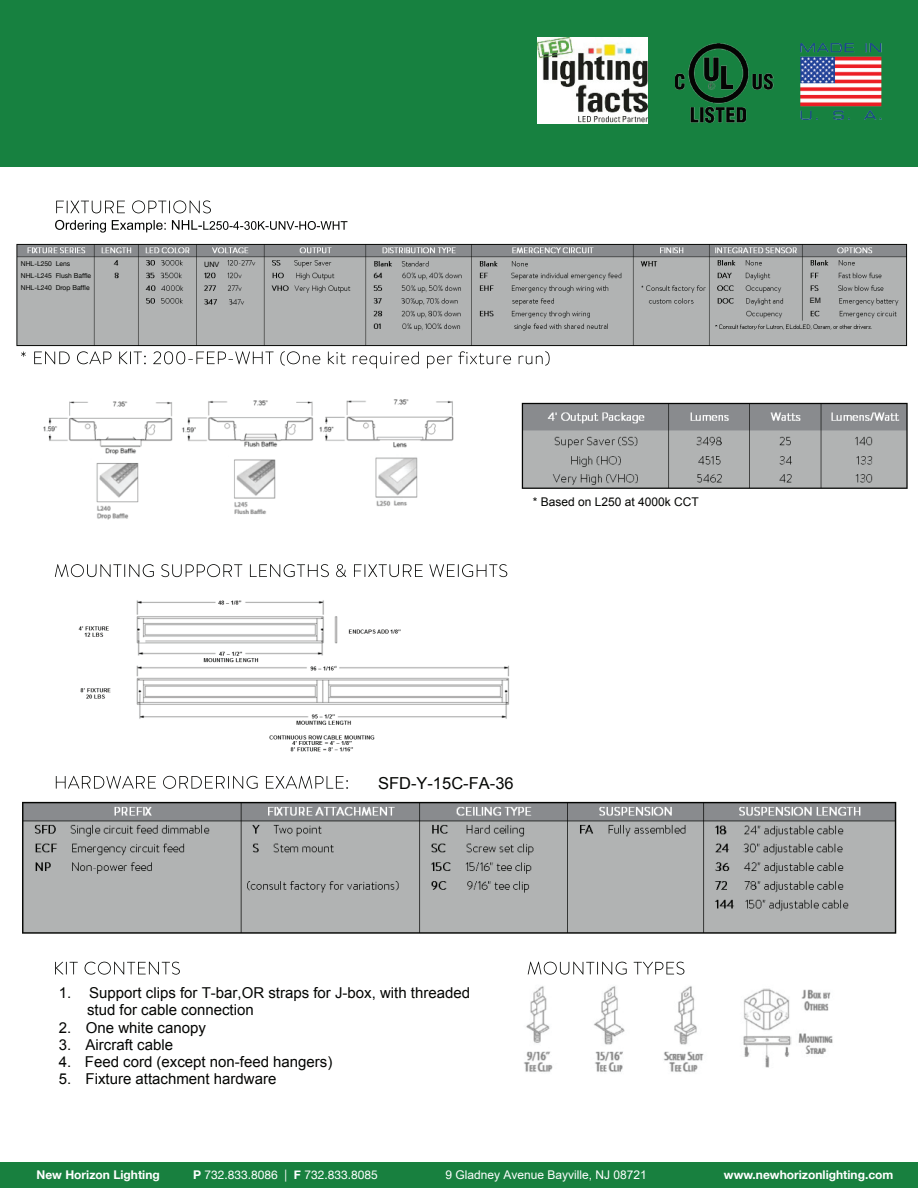
<style>
.page{position:relative;width:918px;height:1188px;background:#fff}
.page>*{position:absolute;margin:0;border:0;box-sizing:border-box;transform-origin:0 0}
.t1{font:16.5px "Arial";color:#040503}
.t2{font:15px/17.2px "Arial";color:#040503}
.t3{font:700 12px "Helvetica Neue";color:#fff}
.t4{font:12px "Arial";color:#fff}
.t5{font:12px "Helvetica Neue";color:#fff}
.t6{font:12px "Arial";color:#040503}
.t7{font:7.35px "Arial";color:#040503}
.t8{font:7.2px "Arial";color:#040503}
.t9{font:6.75px/12px "Helvetica Neue";color:#040503}
.s1{font-weight:700}
</style>
<div class="page">
<div style="left:0;top:0;width:918px;height:167px;background:#178140"></div>
<img style="left:800px;top:43px;width:82px;height:77px">
<img style="left:676px;top:44px;width:98px;height:79px">
<img style="left:524px;top:974px;width:309px;height:98px">
<svg style="left:56px;top:201px;width:69px;height:12px"></svg>
<svg style="left:132px;top:200px;width:79px;height:13px"></svg>
<svg style="left:55px;top:220px;width:51px;height:13px"></svg>
<svg style="left:112px;top:220px;width:54px;height:12px"></svg>
<svg style="left:172px;top:220px;width:175px;height:10px"></svg>
<svg style="left:55px;top:564px;width:99px;height:13px"></svg>
<svg style="left:161px;top:564px;width:81px;height:13px"></svg>
<svg style="left:250px;top:564px;width:79px;height:13px"></svg>
<svg style="left:336px;top:564px;width:10px;height:13px"></svg>
<svg style="left:354px;top:564px;width:69px;height:13px"></svg>
<svg style="left:429px;top:564px;width:78px;height:13px"></svg>
<svg style="left:528px;top:962px;width:99px;height:13px"></svg>
<svg style="left:634px;top:962px;width:50px;height:13px"></svg>
<svg style="left:56px;top:776px;width:100px;height:13px"></svg>
<svg style="left:163px;top:776px;width:95px;height:13px"></svg>
<svg style="left:266px;top:776px;width:82px;height:13px"></svg>
<svg style="left:55px;top:962px;width:23px;height:12px"></svg>
<svg style="left:85px;top:962px;width:95px;height:13px"></svg>
<img style="left:537px;top:37px;width:111px;height:87px">
<img style="left:43px;top:399px;width:411px;height:121px">
<img style="left:78px;top:600px;width:431px;height:152px">
<svg style="left:21px;top:352px;width:5px;height:5px"></svg>
<svg style="left:34px;top:351px;width:36px;height:13px"></svg>
<svg style="left:77px;top:351px;width:35px;height:13px"></svg>
<svg style="left:119px;top:352px;width:27px;height:12px"></svg>
<svg style="left:153px;top:351px;width:121px;height:13px"></svg>
<svg style="left:280px;top:351px;width:40px;height:15px"></svg>
<svg style="left:328px;top:352px;width:18px;height:12px"></svg>
<svg style="left:353px;top:352px;width:66px;height:16px"></svg>
<svg style="left:427px;top:356px;width:25px;height:12px"></svg>
<svg style="left:458px;top:351px;width:53px;height:13px"></svg>
<svg style="left:519px;top:351px;width:31px;height:15px"></svg>
<img style="left:22px;top:801px;width:875px;height:133px">
<img style="left:521px;top:402px;width:387px;height:87px">
<img style="left:16px;top:243px;width:892px;height:104px">
<div style="left:202px;top:259px;width:22px;height:9px;background:#b1b3b3"></div>
<div style="left:808px;top:296px;width:13px;height:9px;background:#b1b3b3"></div>
<div style="left:19px;top:259px;width:73px;height:36px;background:#b1b3b3"></div>
<div style="left:0;top:1162px;width:918px;height:26px;background:#18803f"></div>
<p class="t9" style="left:21px;top:258px;width:72px">NHL-L250 Lens<br>NHL-L245 Flush Baffle<br>NHL-L240 Drop Baffle</p>
<p class="t8" style="left:204px;top:259px;width:17px">UNV</p>
<p class="t6" style="left:533px;top:494px;width:168px">* Based on L250 at 4000k CCT</p>
<p class="t1" style="left:378px;top:772px;width:137px">SFD-Y-15C-FA-36</p>
<p class="t2" style="left:87px;top:984px;width:385px;text-indent:-28px">1. Support clips for T-bar,OR straps for J-box, with threaded stud for cable connection</p>
<p class="t2" style="left:59px;top:1019px;width:149px">2. One white canopy</p>
<p class="t2" style="left:59px;top:1036px;width:116px">3. Aircraft cable</p>
<p class="t2" style="left:59px;top:1053px;width:275px">4. Feed cord (except non-feed hangers)</p>
<p class="t2" style="left:59px;top:1070px;width:219px">5. Fixture attachment hardware</p>
<p class="t7" style="left:810px;top:296px;width:13px">EM</p>
<p class="t3" style="left:37px;top:1165px;width:125px">New Horizon Lighting</p>
<p class="t5" style="left:193px;top:1166px;width:186px"><span class="s1">P</span> 732.833.8086 | <span class="s1">F</span> 732.833.8085</p>
<p class="t4" style="left:445px;top:1167px;width:203px">9 Gladney Avenue Bayville, NJ 08721</p>
<p class="t3" style="left:724px;top:1165px;width:171px">www.newhorizonlighting.com</p>
</div>
